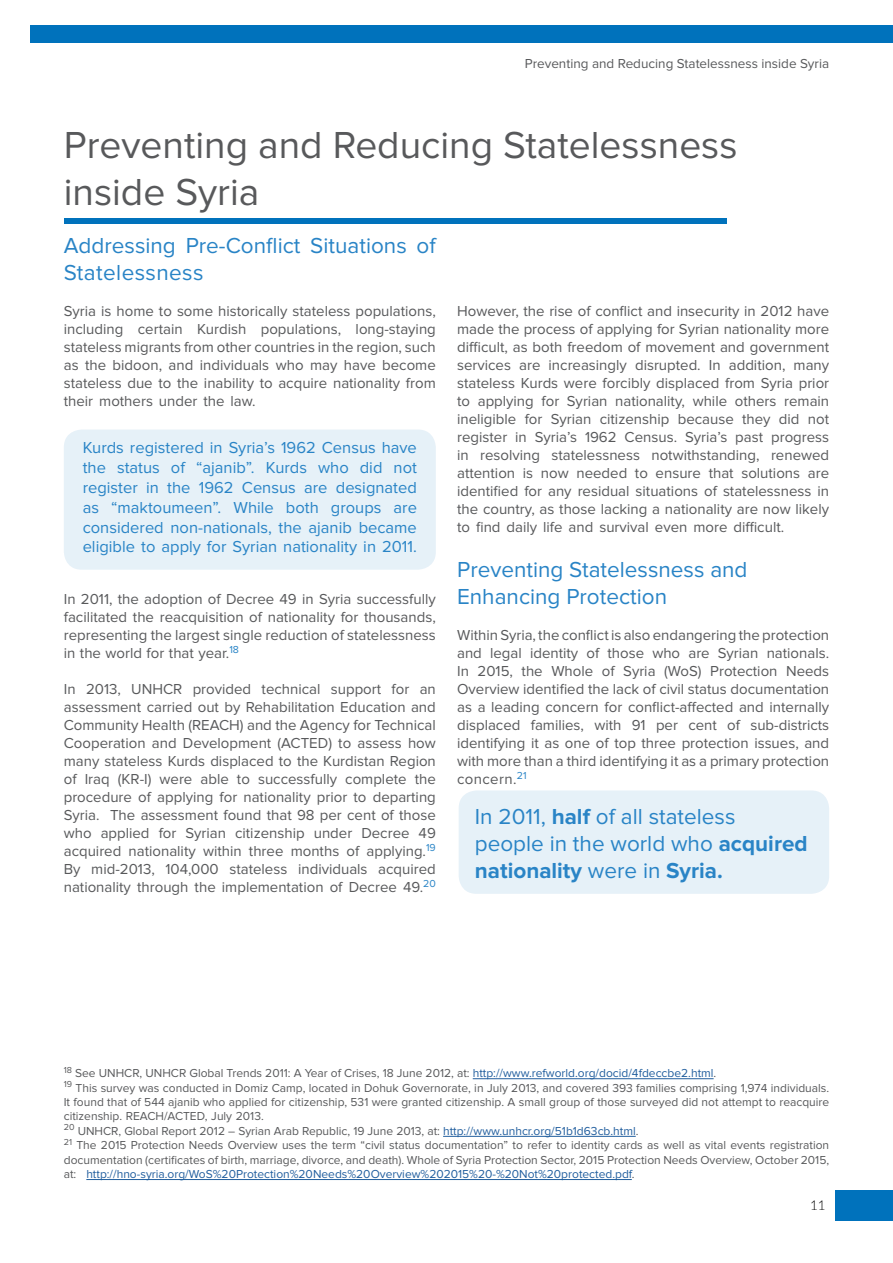
<style>
.page{position:relative;width:893px;height:1263px;background:#fff}
.page>*{position:absolute;margin:0;border:0;box-sizing:border-box;transform-origin:0 0}
.t1{font:39px/46.8px "Proxima Nova";color:#58595b}
.t2{font:22.5px/27px "Proxima Nova";color:#2984c6}
.t3{font:16.5px/19.8px "Proxima Nova";color:#2984c6;text-align:justify}
.t4{font:15px/18px "Proxima Nova";color:#58595b;text-align:justify}
.t5{font:13.5px "Proxima Nova";color:#58595b}
.t6{font:300 13.5px "Lato";color:#000}
.t7{font:12px/14.4px "Proxima Nova";color:#58595b}
.s1{font-weight:700}
.s2{color:#215e9e}
</style>
<div class="page">
<div style="left:835px;top:1190px;width:58px;height:30px;background:#0072bc"></div>
<div style="left:30px;top:26px;width:863px;height:17px;background:#0072bc"></div>
<div style="left:459px;top:790px;width:370px;height:104px;background:#e6f1f8;border-radius:18px"></div>
<hr style="left:473px;top:1078px;width:241px;height:1px;background:#215e9e">
<hr style="left:443px;top:1136px;width:193px;height:1px;background:#215e9e">
<hr style="left:86px;top:1179px;width:546px;height:1px;background:#215e9e">
<div style="left:64px;top:429px;width:372px;height:141px;background:#e6f1f8;border-radius:18px"></div>
<div style="left:64px;top:218px;width:662px;height:6px;background:#0072bc"></div>
<p class="t5" style="left:525px;top:56px;width:306px">Preventing and Reducing Statelessness inside Syria</p>
<h1 class="t1" style="left:64px;top:123px;width:675px">Preventing and Reducing Statelessness inside Syria</h1>
<h2 class="t2" style="left:64px;top:232px;width:374px">Addressing Pre-Conflict Situations of<br>Statelessness</h2>
<p class="t4" style="left:64px;top:302px;width:374px">Syria is home to some historically stateless populations, including certain Kurdish populations, long-staying stateless migrants from other countries in the region, such as the bidoon, and individuals who may have become stateless due to the inability to acquire nationality from their mothers under the law.</p>
<p class="t4" style="left:457px;top:302px;width:374px">However, the rise of conflict and insecurity in 2012 have made the process of applying for Syrian nationality more difficult, as both freedom of movement and government services are increasingly disrupted. In addition, many stateless Kurds were forcibly displaced from Syria prior to applying for Syrian nationality, while others remain ineligible for Syrian citizenship because they did not register in Syria’s 1962 Census. Syria’s past progress in resolving statelessness notwithstanding, renewed attention is now needed to ensure that solutions are identified for any residual situations of statelessness in the country, as those lacking a nationality are now likely to find daily life and survival even more difficult.</p>
<h2 class="t2" style="left:457px;top:556px;width:292px">Preventing Statelessness and<br>Enhancing Protection</h2>
<p class="t4" style="left:457px;top:626px;width:374px">Within Syria, the conflict is also endangering the protection and legal identity of those who are Syrian nationals.<br>In 2015, the Whole of Syria (WoS) Protection Needs Overview identified the lack of civil status documentation as a leading concern for conflict-affected and internally displaced families, with 91 per cent of sub-districts identifying it as one of top three protection issues, and with more than a third identifying it as a primary protection concern.<sup>21</sup></p>
<p class="t3" style="left:83px;top:438px;width:336px">Kurds registered in Syria’s 1962 Census have the status of “ajanib”. Kurds who did not register in the 1962 Census are designated as “maktoumeen”. While both groups are considered non-nationals, the ajanib became eligible to apply for Syrian nationality in 2011.</p>
<p class="t4" style="left:64px;top:590px;width:374px">In 2011, the adoption of Decree 49 in Syria successfully facilitated the reacquisition of nationality for thousands, representing the largest single reduction of statelessness in the world for that year.<sup>18</sup></p>
<p class="t4" style="left:64px;top:680px;width:374px">In 2013, UNHCR provided technical support for an assessment carried out by Rehabilitation Education and Community Health (REACH) and the Agency for Technical Cooperation and Development (ACTED) to assess how many stateless Kurds displaced to the Kurdistan Region of Iraq (KR-I) were able to successfully complete the procedure of applying for nationality prior to departing Syria. The assessment found that 98 per cent of those who applied for Syrian citizenship under Decree 49 acquired nationality within three months of applying.<sup>19<br></sup>By mid-2013, 104,000 stateless individuals acquired nationality through the implementation of Decree 49.<sup>20</sup></p>
<h2 class="t2" style="left:475px;top:803px;width:334px">In 2011, <span class="s1">half</span> of all stateless people in the world who <span class="s1">acquired nationality</span> were in <span class="s1">Syria.</span></h2>
<p class="t7" style="left:64px;top:1066px;width:767px"><sup>18</sup> See UNHCR, UNHCR Global Trends 2011: A Year of Crises, 18 June 2012, at: <span class="s2">http://www.refworld.org/docid/4fdeccbe2.html</span>.<br><sup>19</sup> This survey was conducted in Domiz Camp, located in Dohuk Governorate, in July 2013, and covered 393 families comprising 1,974 individuals.<br>It found that of 544 ajanib who applied for citizenship, 531 were granted citizenship. A small group of those surveyed did not attempt to reacquire citizenship. REACH/ACTED, July 2013.<br><sup>20</sup> UNHCR, Global Report 2012 – Syrian Arab Republic, 19 June 2013, at: <span class="s2">http://www.unhcr.org/51b1d63cb.html</span>.<br><sup>21</sup> The 2015 Protection Needs Overview uses the term “civil status documentation” to refer to identity cards as well as vital events registration documentation (certificates of birth, marriage, divorce, and death). Whole of Syria Protection Sector, 2015 Protection Needs Overview, October 2015, at: <span class="s2">http://hno-syria.org/WoS%20Protection%20Needs%20Overview%202015%20-%20Not%20protected.pdf</span>.</p>
<p class="t6" style="left:810px;top:1196px;width:17px">11</p>
</div>
